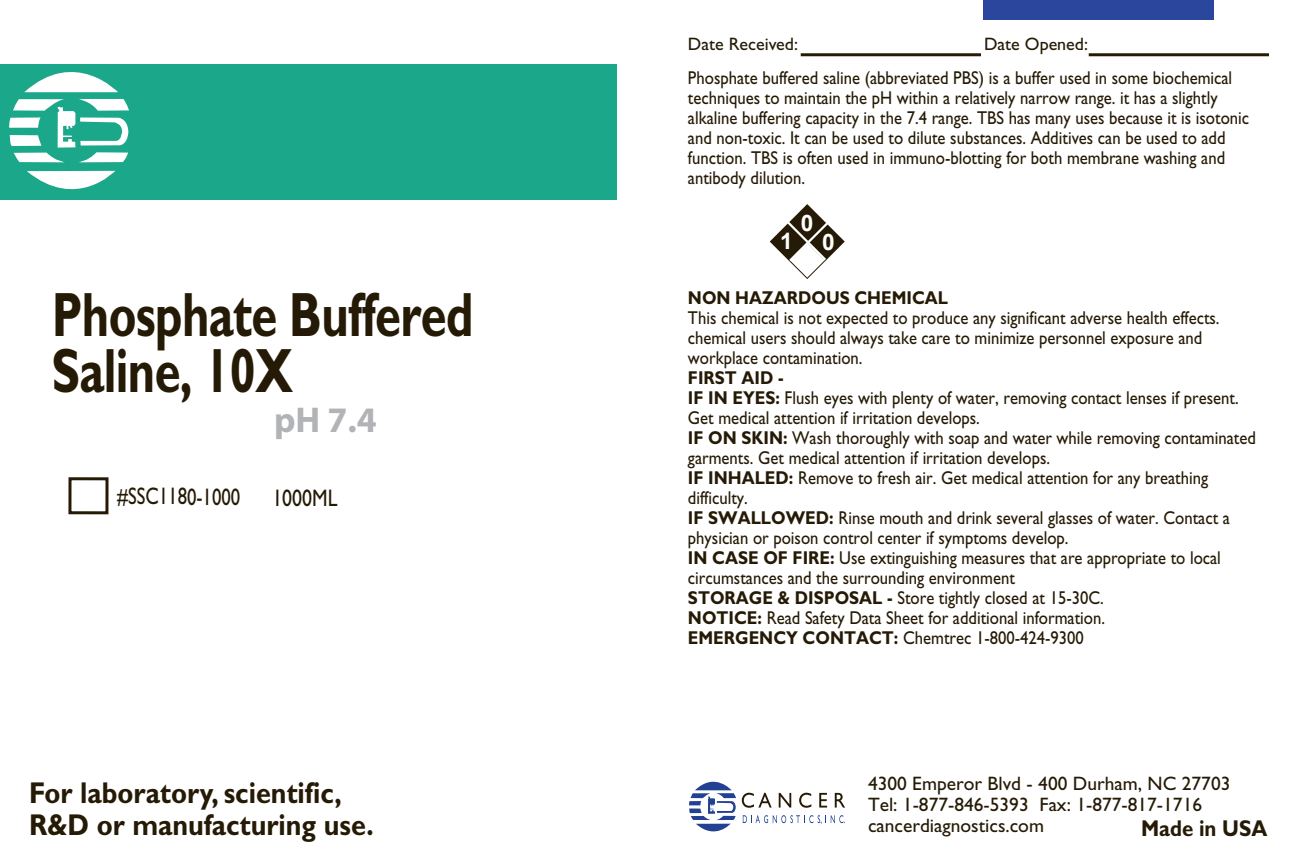
<style>
.page{position:relative;width:1296px;height:864px;background:#fff}
.page>*{position:absolute;margin:0;border:0;box-sizing:border-box;transform-origin:0 0}
.t1{font:700 62.7px/56.4px "Gill Sans";letter-spacing:-.015em;color:#251a05;scale:.75 1}
.t2{font:700 36px "Myriad Pro";color:#b2b3b7}
.t3{font:700 30.3px/32.4px "Gill Sans";color:#251a05;scale:.89 1}
.t4{font:24px "Gill Sans";letter-spacing:-.005em;color:#251a05;scale:.78 1}
.t5{font:24px "Gill Sans";letter-spacing:-.005em;color:#251a05;scale:.83 1}
.t6{font:700 22.8px "Gill Sans";color:#251a05;scale:.89 1}
.t7{font:700 22.8px "Arial";color:#fff}
.t8{font:19.5px/21px "Gill Sans";color:#251a05}
.t9{font:18.6px/20.1px "Gill Sans";color:#251a05;scale:.89 1}
.t10{font:700 18.6px "Gill Sans";color:#251a05;scale:.89 1}
.t11{font:18px "Gill Sans";color:#251a05}
.s1{font-weight:700}
</style>
<div class="page">
<svg style="left:689px;top:781px;width:47px;height:51px"></svg>
<svg style="left:742px;top:793px;width:30px;height:15px"></svg>
<svg style="left:779px;top:793px;width:12px;height:15px"></svg>
<svg style="left:799px;top:793px;width:12px;height:15px"></svg>
<svg style="left:819px;top:793px;width:8px;height:15px"></svg>
<svg style="left:835px;top:793px;width:10px;height:15px"></svg>
<svg style="left:743px;top:815px;width:102px;height:9px"></svg>
<div style="left:0;top:64px;width:616px;height:135px;background:#1ba88a"></div>
<svg style="left:24px;top:72px;width:94px;height:20px"></svg>
<svg style="left:27px;top:171px;width:88px;height:19px"></svg>
<svg style="left:9px;top:99px;width:120px;height:63px"></svg>
<div style="left:983px;top:0;width:231px;height:19px;background:#2a469d"></div>
<svg style="left:770px;top:204px;width:75px;height:75px"></svg>
<div style="left:68px;top:477px;width:41px;height:37px;border:3px solid #251a05"></div>
<hr style="left:801px;top:53px;width:180px;height:3px;background:#251a05">
<hr style="left:1089px;top:53px;width:180px;height:3px;background:#251a05">
<h1 class="t1" style="left:52px;top:286px;width:564px">Phosphate Buffered<br>Saline, 10X</h1>
<h2 class="t2" style="left:274px;top:396px;width:104px">pH 7.4</h2>
<p class="t4" style="left:117px;top:483px;width:159px">#SSC1180-1000</p>
<p class="t5" style="left:272px;top:484px;width:80px">1000ML</p>
<h3 class="t3" style="left:29px;top:777px;width:389px">For laboratory, scientific,<br>R&amp;D or manufacturing use.</h3>
<p class="t11" style="left:688px;top:34px;width:112px">Date Received:</p>
<p class="t11" style="left:984px;top:34px;width:105px">Date Opened:</p>
<p class="t9" style="left:688px;top:68px;width:632px">Phosphate buffered saline (abbreviated PBS) is a buffer used in some biochemical techniques to maintain the pH within a relatively narrow range. it has a slightly alkaline buffering capacity in the 7.4 range. TBS has many uses because it is isotonic and non-toxic. It can be used to dilute substances. Additives can be used to add function. TBS is often used in immuno-blotting for both membrane washing and antibody dilution.</p>
<p class="t7" style="left:780px;top:226px;width:14px">1</p>
<p class="t7" style="left:801px;top:208px;width:14px">0</p>
<p class="t7" style="left:822px;top:226px;width:14px">0</p>
<p class="t10" style="left:688px;top:287px;width:294px">NON HAZARDOUS CHEMICAL</p>
<p class="t9" style="left:688px;top:308px;width:599px">This chemical is not expected to produce any significant adverse health effects. chemical users should always take care to minimize personnel exposure and workplace contamination.</p>
<p class="t9" style="left:688px;top:368px;width:640px"><span class="s1">FIRST AID -<br>IF IN EYES:</span> Flush eyes with plenty of water, removing contact lenses if present.<br>Get medical attention if irritation develops.<br><span class="s1">IF ON SKIN:</span> Wash thoroughly with soap and water while removing contaminated garments. Get medical attention if irritation develops.<br><span class="s1">IF INHALED:</span> Remove to fresh air. Get medical attention for any breathing difficulty.<br><span class="s1">IF SWALLOWED:</span> Rinse mouth and drink several glasses of water. Contact a physician or poison control center if symptoms develop.<br><span class="s1">IN CASE OF FIRE:</span> Use extinguishing measures that are appropriate to local circumstances and the surrounding environment<br><span class="s1">STORAGE &amp; DISPOSAL -</span> Store tightly closed at 15-30C.<br><span class="s1">NOTICE:</span> Read Safety Data Sheet for additional information.<br><span class="s1">EMERGENCY CONTACT:</span> Chemtrec 1-800-424-9300</p>
<p class="t8" style="left:868px;top:773px;width:364px">4300 Emperor Blvd - 400 Durham, NC 27703<br>Tel: 1-877-846-5393 Fax: 1-877-817-1716 cancerdiagnostics.com</p>
<p class="t6" style="left:1141px;top:814px;width:144px">Made in USA</p>
</div>
